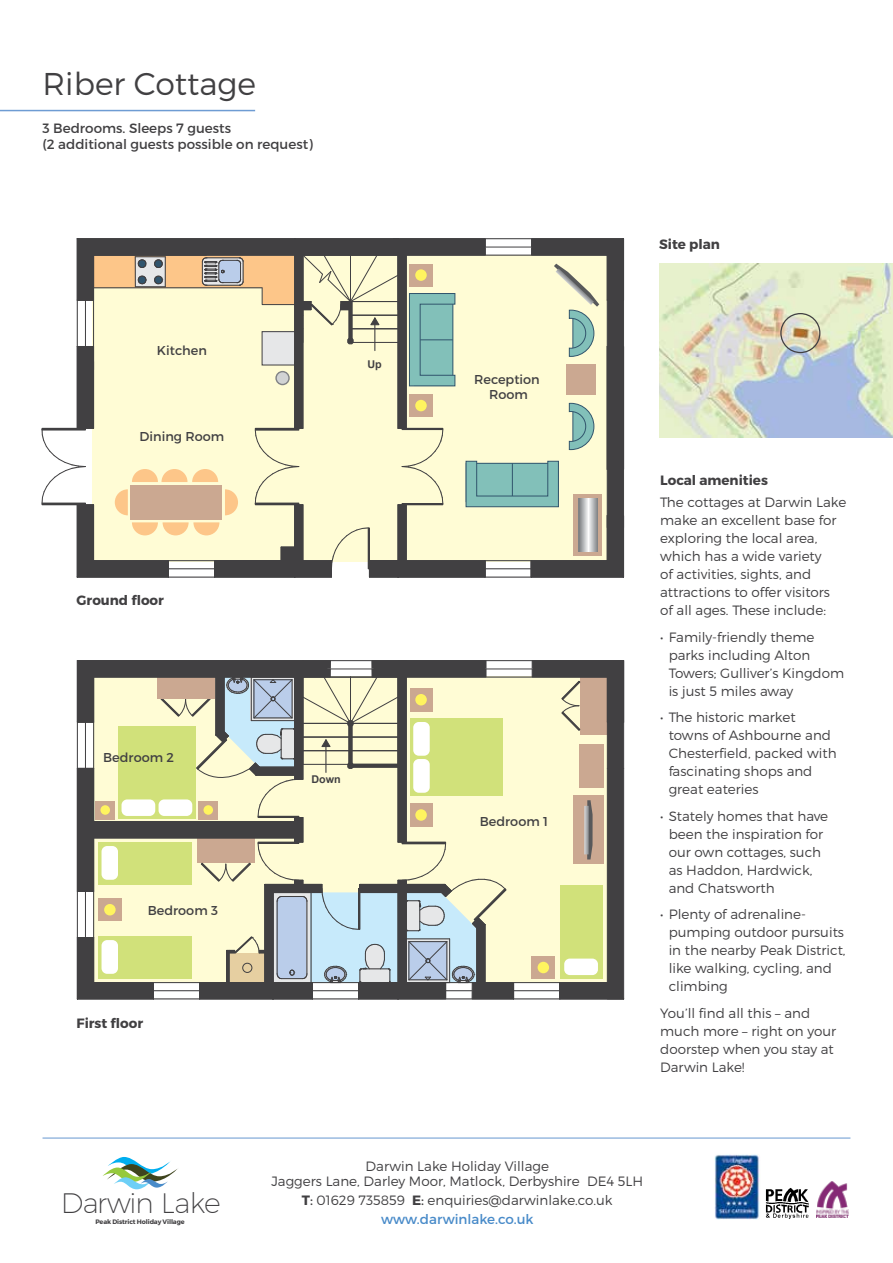
<style>
.page{position:relative;width:893px;height:1263px;background:#fff}
.page>*{position:absolute;margin:0;border:0;box-sizing:border-box;transform-origin:0 0}
.t1{font:300 31.5px "Montserrat";color:#414042}
.t2{font:200 28.2px "Montserrat";letter-spacing:-.03em;color:#414042}
.t3{font:300 13.5px/18px "Montserrat";color:#414042}
.t4{font:13.5px/16.2px "Montserrat";color:#414042}
.t5{font:700 13.5px "Montserrat";color:#414042}
.t6{font:12.9px/15.5px "Montserrat";color:#414042;text-align:center}
.t7{font:700 10.65px "Arial";color:#414042}
.t8{font:700 6.45px "Montserrat";letter-spacing:-.02em;color:#414042}
.s1{font-weight:700}
.s2{font-weight:400}
.s3{font-weight:400;color:#498bc9}
</style>
<div class="page">
<hr style="left:43px;top:1137px;width:807px;height:1px;background:#6e9cd3">
<img style="left:714px;top:1154px;width:46px;height:66px">
<img style="left:765px;top:1187px;width:44px;height:32px">
<img style="left:816px;top:1181px;width:32px;height:37px">
<hr style="left:0;top:110px;width:255px;height:1px;background:#6e9cd3">
<svg style="left:103px;top:1157px;width:75px;height:32px"></svg>
<img style="left:659px;top:264px;width:234px;height:173px">
<div style="left:780px;top:313px;width:40px;height:40px;border:1px solid #414042;border-radius:50%"></div>
<svg style="left:42px;top:238px;width:582px;height:340px;background:#d5d3b8"></svg>
<hr style="left:485px;top:247px;width:46px;height:1px;background:#414042">
<div style="left:94px;top:677px;width:514px;height:306px;background:#fffcd5"></div>
<div style="left:472px;top:982px;width:42px;height:17px;background:#414042"></div>
<hr style="left:398px;top:999px;width:116px;height:1px;background:#414042">
<hr style="left:560px;top:999px;width:64px;height:1px;background:#414042">
<hr style="left:514px;top:999px;width:46px;height:1px;background:#414042">
<hr style="left:514px;top:982px;width:46px;height:1px;background:#414042">
<hr style="left:514px;top:990px;width:46px;height:1px;background:#414042">
<svg style="left:77px;top:660px;width:430px;height:340px"></svg>
<svg style="left:532px;top:660px;width:92px;height:339px"></svg>
<div style="left:372px;top:661px;width:114px;height:16px;background:#414042"></div>
<hr style="left:407px;top:677px;width:201px;height:1px;background:#414042">
<hr style="left:399px;top:660px;width:223px;height:1px;background:#414042">
<hr style="left:486px;top:669px;width:46px;height:1px;background:#414042">
<hr style="left:327px;top:669px;width:47px;height:1px;background:#414042">
<div style="left:243px;top:963px;width:9px;height:9px;border:1px solid #414042;border-radius:50%"></div>
<h1 class="t1" style="left:43px;top:65px;width:215px">Riber Cottage</h1>
<p class="t4" style="left:43px;top:120px;width:272px">3 Bedrooms. Sleeps 7 guests<br>(2 additional guests possible on request)</p>
<p class="t5" style="left:659px;top:236px;width:62px">Site plan</p>
<p class="t6" style="left:157px;top:343px;width:51px">Kitchen</p>
<p class="t6" style="left:140px;top:428px;width:86px">Dining Room</p>
<p class="t5" style="left:77px;top:592px;width:89px">Ground floor</p>
<p class="t6" style="left:103px;top:750px;width:72px">Bedroom 2</p>
<p class="t6" style="left:148px;top:902px;width:72px">Bedroom 3</p>
<p class="t5" style="left:77px;top:1015px;width:68px">First floor</p>
<h2 class="t2" style="left:61px;top:1185px;width:161px">Darwin Lake</h2>
<p class="t8" style="left:95px;top:1218px;width:91px">Peak District Holiday Village</p>
<p class="t7" style="left:367px;top:357px;width:16px">Up</p>
<p class="t6" style="left:474px;top:372px;width:67px">Reception<br>Room</p>
<p class="t7" style="left:311px;top:773px;width:31px">Down</p>
<p class="t6" style="left:480px;top:813px;width:70px">Bedroom 1</p>
<p class="t5" style="left:660px;top:472px;width:109px">Local amenities</p>
<p class="t3" style="left:660px;top:493px;width:188px">The cottages at Darwin Lake make an excellent base for exploring the local area, which has a wide variety<br>of activities, sights, and attractions to offer visitors<br>of all ages. These include:</p>
<p class="t3" style="left:669px;top:628px;width:177px;text-indent:-9px">• Family-friendly theme parks including Alton<br>Towers; Gulliver’s Kingdom is just 5 miles away</p>
<p class="t3" style="left:669px;top:708px;width:169px;text-indent:-9px">• The historic market towns of Ashbourne and<br>Chesterfield, packed with fascinating shops and great eateries</p>
<p class="t3" style="left:669px;top:807px;width:161px;text-indent:-9px">• Stately homes that have been the inspiration for our own cottages, such as Haddon, Hardwick, and Chatsworth</p>
<p class="t3" style="left:669px;top:905px;width:178px;text-indent:-9px">• Plenty of adrenaline&shy;pumping outdoor pursuits in the nearby Peak District, like walking, cycling, and climbing</p>
<p class="t3" style="left:660px;top:1004px;width:177px">You’ll find all this – and much more – right on your doorstep when you stay at<br>Darwin Lake!</p>
<p class="t3" style="left:271px;top:1158px;width:373px;line-height:15px;text-align:center">Darwin Lake Holiday Village<br>Jaggers Lane, Darley Moor, Matlock, Derbyshire DE4 5LH</p>
<p class="t3" style="left:302px;top:1190px;width:312px;line-height:18.8px;text-align:center"><span class="s1">T</span><span class="s2">:</span> 01629 735859 <span class="s1">E</span><span class="s2">:</span> enquiries@darwinlake.co.uk <span class="s3">www.darwinlake.co.uk</span></p>
</div>
